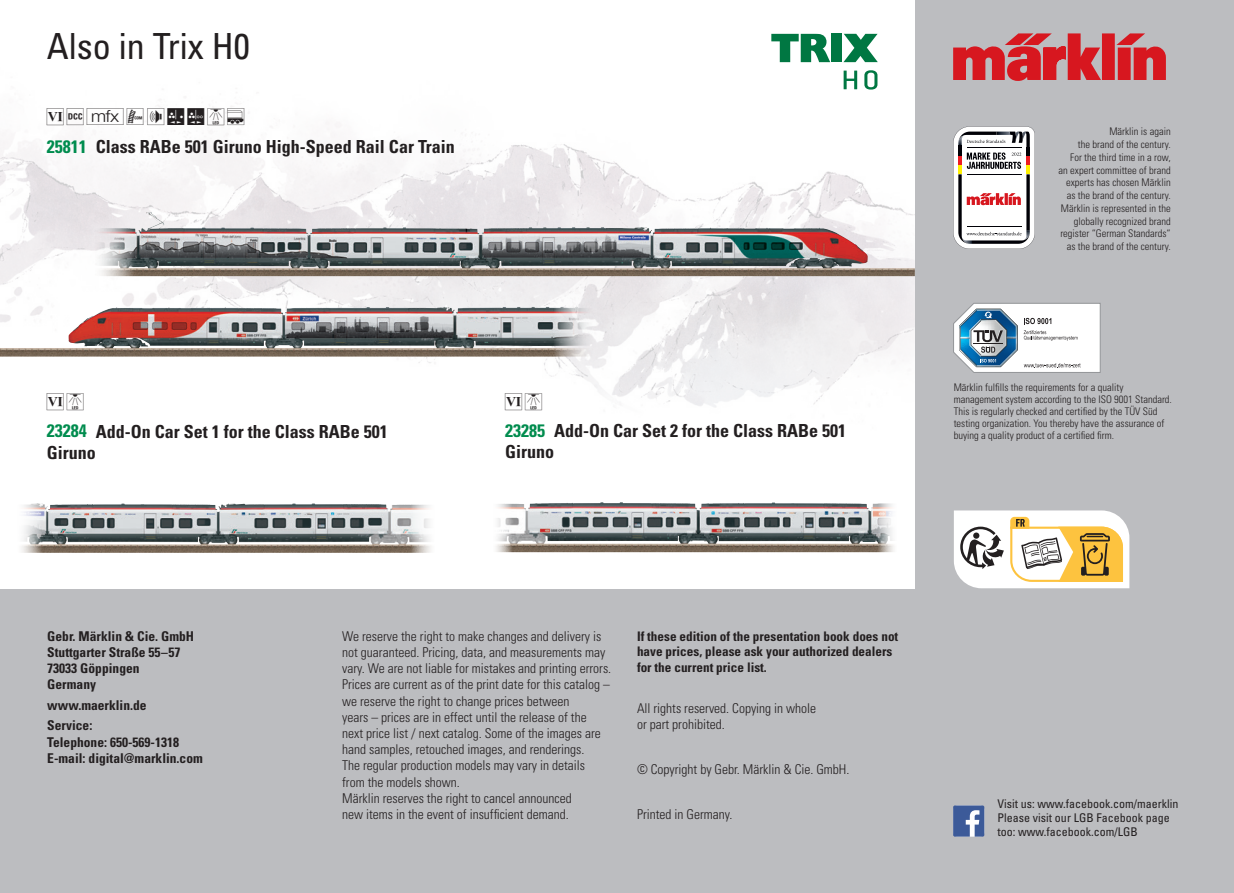
<style>
.page{position:relative;width:1234px;height:893px;background:#fff}
.page>*{position:absolute;margin:0;border:0;box-sizing:border-box;transform-origin:0 0}
.t1{font:condensed 36px "Univers LT Std";color:#231f20}
.t2{font:21px "Trix Piktos";color:#231f20}
.t3{font:700 condensed 18px/21px "Univers LT Std";color:#231f20}
.t4{font:700 condensed 18px "Univers LT Std";color:#008c4e}
.t5{font:300 condensed 13.5px/16.2px "Univers LT Std";color:#231f20}
.t6{font:700 condensed 13.5px/16.2px "Univers LT Std";color:#231f20}
.t7{font:700 condensed 13.2px/15.9px "Univers LT Std";color:#231f20}
.t8{font:condensed 12px/14.4px "Univers LT Std";color:#231f20}
.t9{font:300 condensed 10.5px/12.8px "Univers LT Std";color:#231f20}
</style>
<div class="page">
<div style="left:0;top:0;width:1233px;height:893px;background:#bcbdc0"></div>
<img style="left:0;top:0;width:914px;height:589px">
<hr style="left:1233px;top:0;width:1px;height:893px;background:#dcdddf">
<svg style="left:953px;top:805px;width:31px;height:32px"></svg>
<svg style="left:953px;top:303px;width:147px;height:70px;background:#c5d2da"></svg>
<svg style="left:953px;top:33px;width:212px;height:48px"></svg>
<svg style="left:954px;top:510px;width:175px;height:78px;background:#e4d6b9"></svg>
<svg style="left:953px;top:126px;width:81px;height:123px;background:#cfc6c6"></svg>
<svg style="left:771px;top:34px;width:59px;height:28px;background:#5fa988"></svg>
<div style="left:831px;top:34px;width:10px;height:28px;background:#007742"></div>
<svg style="left:843px;top:34px;width:34px;height:28px"></svg>
<svg style="left:843px;top:70px;width:34px;height:20px"></svg>
<img style="left:101px;top:212px;width:59px;height:24px">
<img style="left:274px;top:307px;width:169px;height:8px">
<img style="left:16px;top:503px;width:420px;height:50px">
<img style="left:492px;top:502px;width:405px;height:50px">
<h1 class="t1" style="left:47px;top:24px;width:205px">Also in Trix H0</h1>
<h2 class="t2" style="left:47px;top:106px;width:202px">_§`ß!MP(4</h2>
<h3 class="t4" style="left:47px;top:136px;width:41px">25811</h3>
<h3 class="t3" style="left:96px;top:136px;width:360px">Class RABe 501 Giruno High-Speed Rail Car Train</h3>
<h2 class="t2" style="left:47px;top:390px;width:41px">_(</h2>
<h3 class="t4" style="left:47px;top:420px;width:41px">23284</h3>
<h2 class="t2" style="left:505px;top:390px;width:41px">_(</h2>
<h3 class="t4" style="left:505px;top:420px;width:41px">23285</h3>
<h3 class="t3" style="left:47px;top:421px;width:342px;text-indent:49px">Add-On Car Set 1 for the Class RABe 501<br>Giruno</h3>
<h3 class="t3" style="left:505px;top:420px;width:342px;text-indent:49px">Add-On Car Set 2 for the Class RABe 501<br>Giruno</h3>
<p class="t9" style="left:1058px;top:125px;width:113px;text-align:right">Märklin is again<br>the brand of the century.<br>For the third time in a row, an expert committee of brand experts has chosen Märklin as the brand of the century.<br>Märklin is represented in the globally recognized brand register “German Standards“ as the brand of the century.</p>
<p class="t9" style="left:953px;top:382px;width:220px;line-height:12px">Märklin fulfills the requirements for a quality management system according to the ISO 9001 Standard.<br>This is regularly checked and certified by the TÜV Süd testing organization. You thereby have the assurance of buying a quality product of a certified firm.</p>
<p class="t6" style="left:47px;top:628px;width:148px">Gebr. Märklin &amp; Cie. GmbH<br>Stuttgarter Straße 55–57<br>73033 Göppingen<br>Germany</p>
<p class="t6" style="left:47px;top:695px;width:101px;line-height:20.4px">www.maerklin.de<br>Service:</p>
<p class="t6" style="left:47px;top:734px;width:157px">Telephone: 650-569-1318<br>E-mail: digital@marklin.com</p>
<p class="t5" style="left:342px;top:628px;width:270px">We reserve the right to make changes and delivery is not guaranteed. Pricing, data, and measurements may vary. We are not liable for mistakes and printing errors.<br>Prices are current as of the print date for this catalog – we reserve the right to change prices between<br>years – prices are in effect until the release of the<br>next price list / next catalog. Some of the images are hand samples, retouched images, and renderings.<br>The regular production models may vary in details<br>from the models shown.<br>Märklin reserves the right to cancel announced<br>new items in the event of insufficient demand.</p>
<p class="t7" style="left:637px;top:628px;width:263px">If these edition of the presentation book does not have prices, please ask your authorized dealers for the current price list.</p>
<p class="t5" style="left:637px;top:700px;width:181px">All rights reserved. Copying in whole or part prohibited.</p>
<p class="t5" style="left:637px;top:761px;width:214px">© Copyright by Gebr. Märklin &amp; Cie. GmbH.</p>
<p class="t5" style="left:637px;top:806px;width:97px">Printed in Germany.</p>
<p class="t8" style="left:997px;top:796px;width:182px">Visit us: www.facebook.com/maerklin<br>Please visit our LGB Facebook page too: www.facebook.com/LGB</p>
</div>
